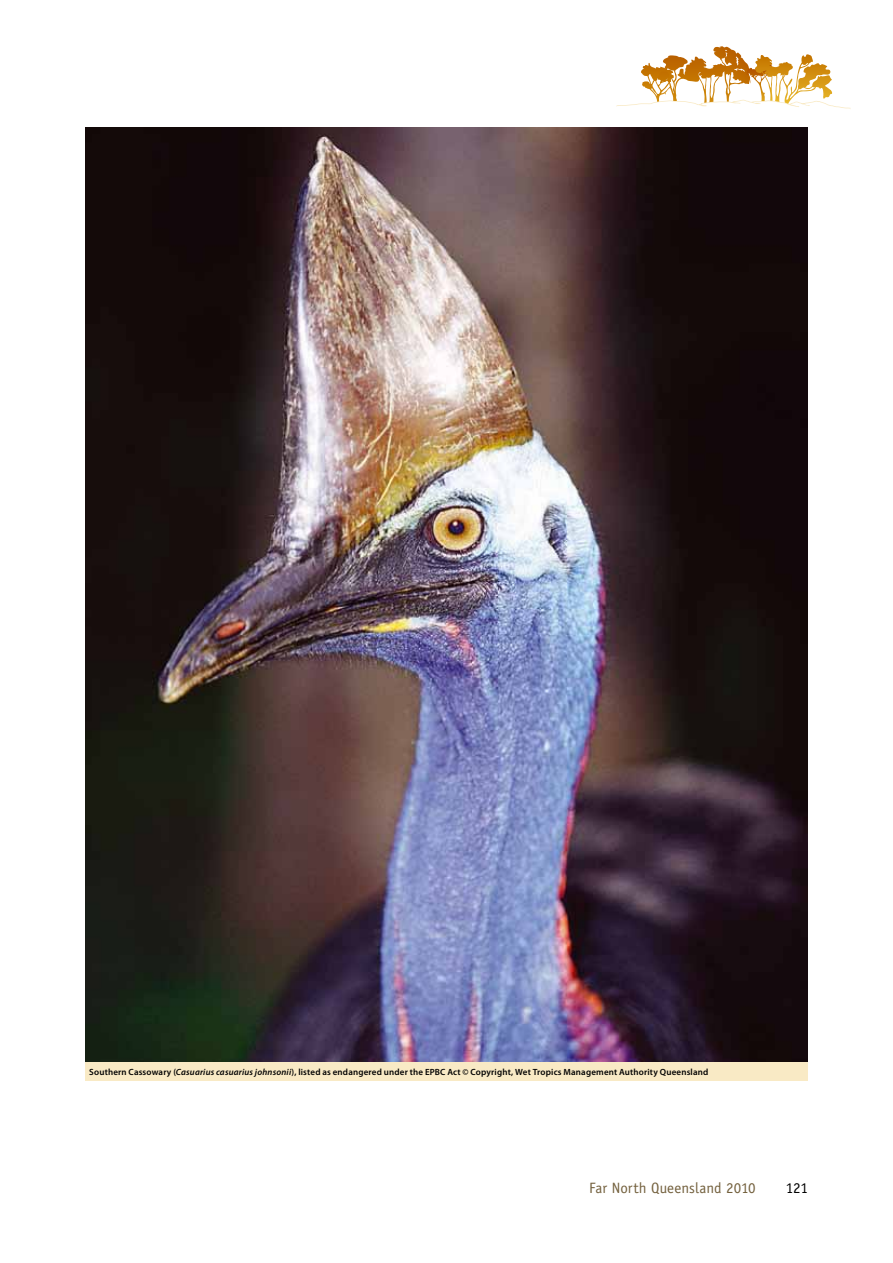
<style>
.page{position:relative;width:893px;height:1263px;background:#fff}
.page>*{position:absolute;margin:0;border:0;box-sizing:border-box;transform-origin:0 0}
.t1{font:15px "Officina Sans";color:#73603d}
.t2{font:15px "Officina Sans";color:#000}
.t3{font:600 9px "Myriad Pro";letter-spacing:.02em;color:#000}
.s1{font-style:italic}
</style>
<div class="page">
<svg style="left:616px;top:46px;width:235px;height:63px"></svg>
<img style="left:85px;top:128px;width:723px;height:935px">
<div style="left:85px;top:1063px;width:723px;height:18px;background:#f9eac5"></div>
<p class="t3" style="left:89px;top:1066px;width:621px">Southern Cassowary (<span class="s1">Casuarius casuarius johnsonii</span>), listed as endangered under the EPBC Act © Copyright, Wet Tropics Management Authority Queensland</p>
<h1 class="t1" style="left:589px;top:1179px;width:168px">Far North Queensland 2010</h1>
<h1 class="t2" style="left:786px;top:1179px;width:24px">121</h1>
</div>
